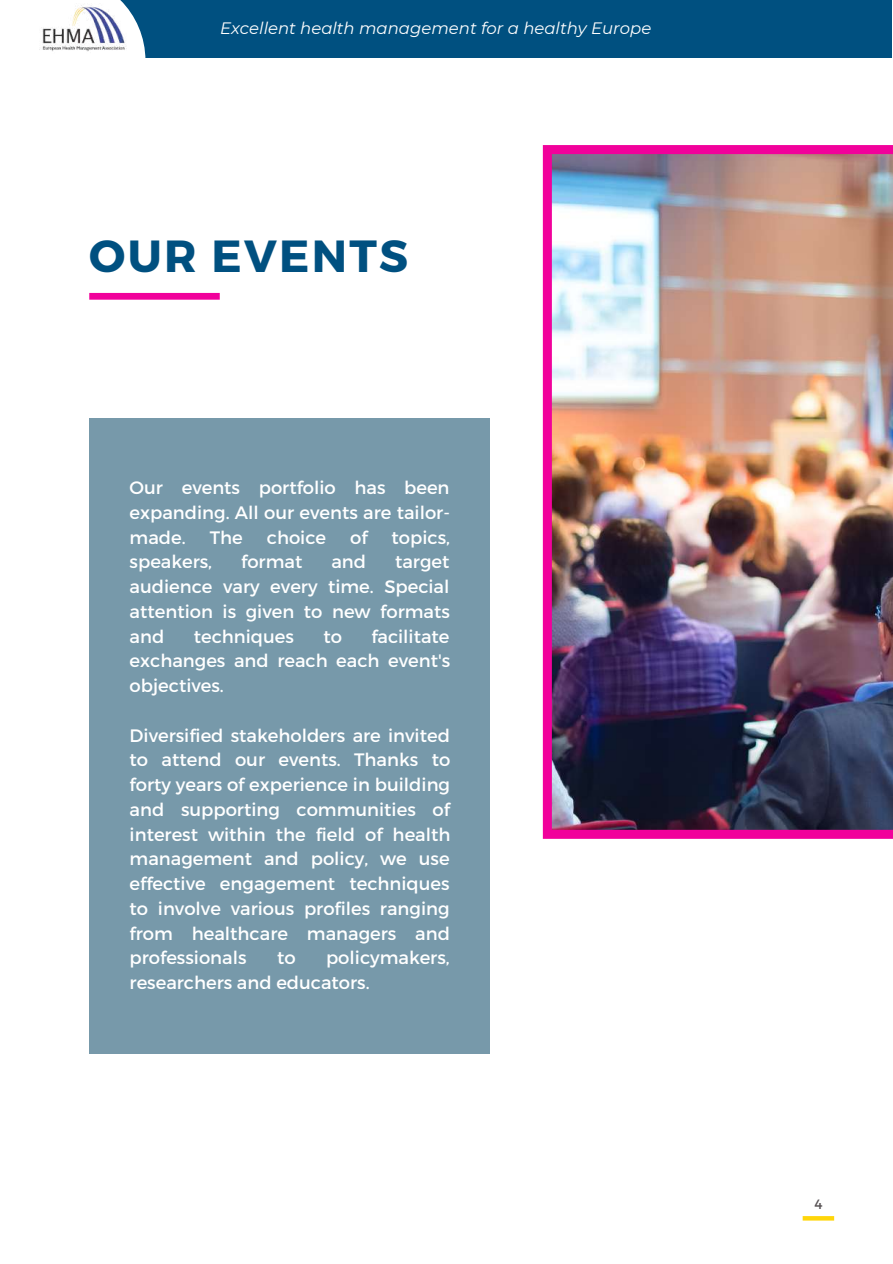
<style>
.page{position:relative;width:893px;height:1264px;background:#fff}
.page>*{position:absolute;margin:0;border:0;box-sizing:border-box;transform-origin:0 0}
.t1{font:700 45px "Montserrat";letter-spacing:.05em;color:#005080}
.t2{font:18px/24.8px "Montserrat";color:#fff;text-align:justify}
.t3{font:italic 16.5px "Montserrat";color:#fff}
.t4{font:13.5px "Montserrat";color:#575254}
</style>
<div class="page">
<div style="left:89px;top:418px;width:401px;height:635px;background:#79a"></div>
<div style="left:0;top:0;width:891px;height:57px;background:#005080"></div>
<svg style="left:0;top:0;width:145px;height:57px;background:#e2ebf0"></svg>
<img style="left:40px;top:4px;width:86px;height:49px">
<div style="left:89px;top:293px;width:131px;height:7px;background:#f1019b"></div>
<img style="left:543px;top:145px;width:349px;height:693px">
<svg style="left:802px;top:1216px;width:32px;height:4px"></svg>
<p class="t3" style="left:220px;top:18px;width:432px">Excellent health management for a healthy Europe</p>
<h1 class="t1" style="left:89px;top:226px;width:320px">OUR EVENTS</h1>
<p class="t2" style="left:130px;top:474px;width:322px">Our events portfolio has been expanding. All our events are tailor&shy;made.</p>
<p class="t2" style="left:210px;top:524px;width:35px">The</p>
<p class="t2" style="left:267px;top:524px;width:61px">choice</p>
<p class="t2" style="left:350px;top:524px;width:19px">of</p>
<p class="t2" style="left:391px;top:524px;width:60px">topics,</p>
<p class="t2" style="left:130px;top:548px;width:84px">speakers,</p>
<p class="t2" style="left:241px;top:548px;width:63px">format</p>
<p class="t2" style="left:331px;top:548px;width:36px">and</p>
<p class="t2" style="left:130px;top:548px;width:322px;text-indent:265px">target audience vary every time. Special attention is given to new formats and</p>
<p class="t2" style="left:130px;top:623px;width:322px;text-indent:242px">facilitate exchanges and reach each event's objectives.</p>
<p class="t2" style="left:130px;top:722px;width:322px">Diversified stakeholders are invited to attend our events. Thanks to forty years of experience in building and supporting communities of interest within the field of health management and policy, we use effective engagement techniques to involve various profiles ranging from healthcare managers and professionals</p>
<p class="t2" style="left:194px;top:623px;width:102px">techniques</p>
<p class="t2" style="left:323px;top:623px;width:20px">to</p>
<p class="t2" style="left:130px;top:944px;width:321px;text-indent:196px">policymakers, researchers and educators.</p>
<p class="t2" style="left:277px;top:944px;width:20px">to</p>
<p class="t4" style="left:814px;top:1195px;width:10px">4</p>
</div>
